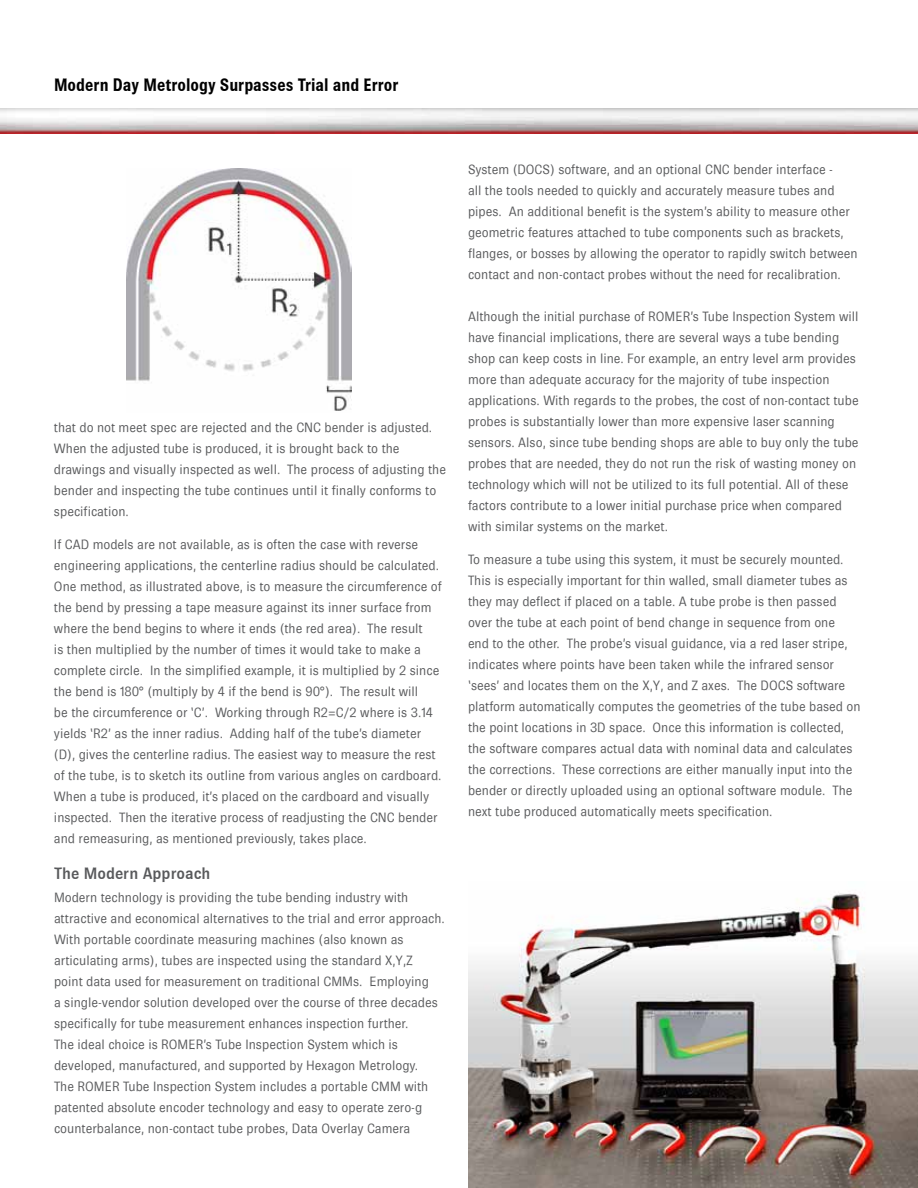
<style>
.page{position:relative;width:918px;height:1188px;background:#fff}
.page>*{position:absolute;margin:0;border:0;box-sizing:border-box;transform-origin:0 0}
.t1{font:700 18px "Brown";color:#000;scale:.9 1}
.t2{font:500 16.5px "Brown";color:#58595b}
.t3{font:300 13.5px/21px "Brown";color:#58595b}
</style>
<div class="page">
<img style="left:0;top:108px;width:918px;height:26px">
<img style="left:127px;top:169px;width:224px;height:242px">
<img style="left:468px;top:893px;width:450px;height:295px">
<h1 class="t1" style="left:54px;top:75px;width:384px">Modern Day Metrology Surpasses Trial and Error</h1>
<p class="t3" style="left:54px;top:417px;width:394px">that do not meet spec are rejected and the CNC bender is adjusted.<br>When the adjusted tube is produced, it is brought back to the drawings and visually inspected as well. The process of adjusting the bender and inspecting the tube continues until it finally conforms to specification.</p>
<p class="t3" style="left:54px;top:534px;width:389px">If CAD models are not available, as is often the case with reverse engineering applications, the centerline radius should be calculated.<br>One method, as illustrated above, is to measure the circumference of the bend by pressing a tape measure against its inner surface from where the bend begins to where it ends (the red area). The result<br>is then multiplied by the number of times it would take to make a complete circle. In the simplified example, it is multiplied by 2 since the bend is 180° (multiply by 4 if the bend is 90°). The result will<br>be the circumference or ‘C’. Working through R2=C/2 where is 3.14 yields ‘R2’ as the inner radius. Adding half of the tube’s diameter (D), gives the centerline radius. The easiest way to measure the rest of the tube, is to sketch its outline from various angles on cardboard.<br>When a tube is produced, it’s placed on the cardboard and visually inspected. Then the iterative process of readjusting the CNC bender and remeasuring, as mentioned previously, takes place.</p>
<p class="t2" style="left:54px;top:864px;width:158px">The Modern Approach</p>
<p class="t3" style="left:54px;top:886px;width:392px">Modern technology is providing the tube bending industry with attractive and economical alternatives to the trial and error approach.<br>With portable coordinate measuring machines (also known as articulating arms), tubes are inspected using the standard X,Y,Z<br>point data used for measurement on traditional CMMs. Employing<br>a single-vendor solution developed over the course of three decades specifically for tube measurement enhances inspection further.<br>The ideal choice is ROMER’s Tube Inspection System which is developed, manufactured, and supported by Hexagon Metrology.<br>The ROMER Tube Inspection System includes a portable CMM with patented absolute encoder technology and easy to operate zero-g counterbalance, non-contact tube probes, Data Overlay Camera</p>
<p class="t3" style="left:468px;top:159px;width:391px">System (DOCS) software, and an optional CNC bender interface -<br>all the tools needed to quickly and accurately measure tubes and pipes. An additional benefit is the system’s ability to measure other geometric features attached to tube components such as brackets, flanges, or bosses by allowing the operator to rapidly switch between contact and non-contact probes without the need for recalibration.</p>
<p class="t3" style="left:468px;top:306px;width:392px">Although the initial purchase of ROMER’s Tube Inspection System will have financial implications, there are several ways a tube bending shop can keep costs in line. For example, an entry level arm provides more than adequate accuracy for the majority of tube inspection applications. With regards to the probes, the cost of non-contact tube probes is substantially lower than more expensive laser scanning sensors. Also, since tube bending shops are able to buy only the tube probes that are needed, they do not run the risk of wasting money on technology which will not be utilized to its full potential. All of these factors contribute to a lower initial purchase price when compared with similar systems on the market.</p>
<p class="t3" style="left:468px;top:549px;width:394px">To measure a tube using this system, it must be securely mounted.<br>This is especially important for thin walled, small diameter tubes as they may deflect if placed on a table. A tube probe is then passed over the tube at each point of bend change in sequence from one<br>end to the other. The probe’s visual guidance, via a red laser stripe, indicates where points have been taken while the infrared sensor ‘sees’ and locates them on the X,Y, and Z axes. The DOCS software platform automatically computes the geometries of the tube based on the point locations in 3D space. Once this information is collected, the software compares actual data with nominal data and calculates the corrections. These corrections are either manually input into the bender or directly uploaded using an optional software module. The next tube produced automatically meets specification.</p>
</div>
